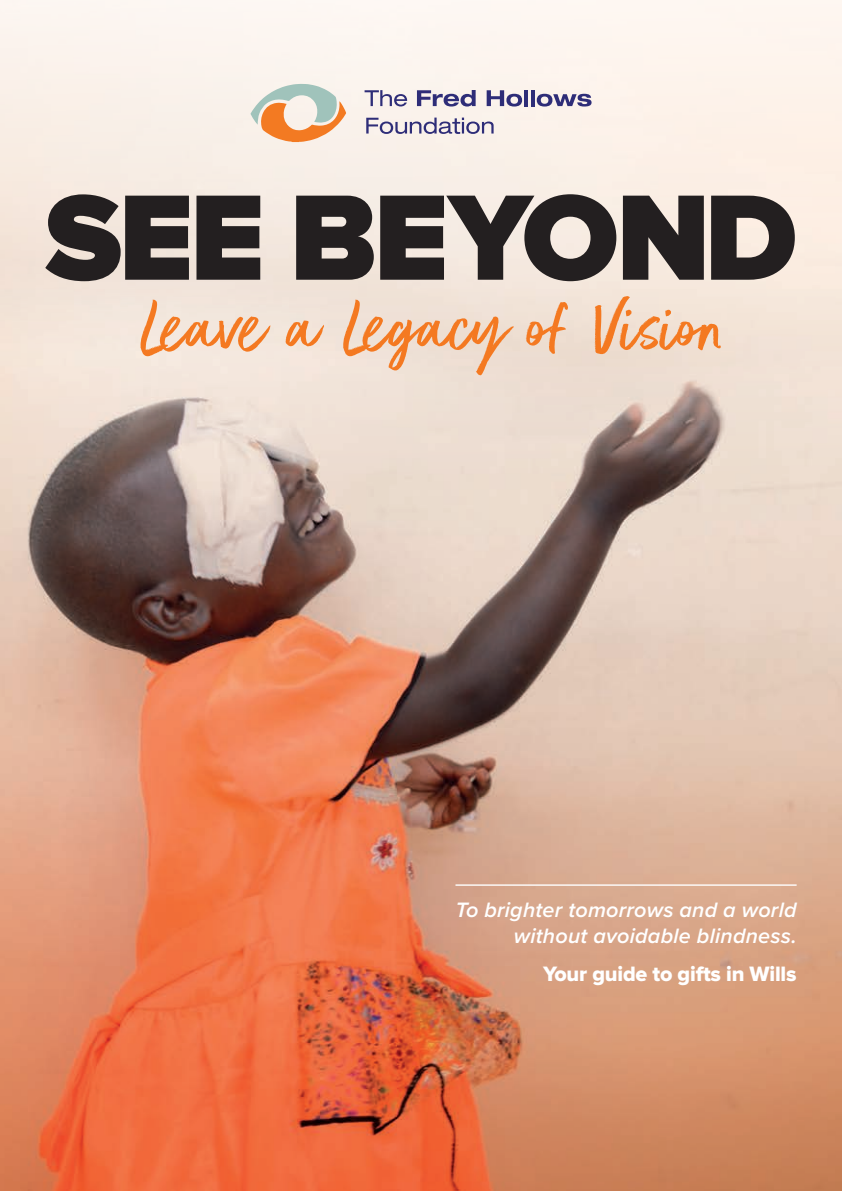
<style>
.page{position:relative;width:842px;height:1191px;background:#fff}
.page>*{position:absolute;margin:0;border:0;box-sizing:border-box;transform-origin:0 0}
.t1{font:900 126px "Proxima Nova";letter-spacing:-.03em;color:#231f20}
.t2{font:84.4px "Better Times";color:#f47921}
.t3{font:italic 600 21.6px/26px "Proxima Nova";letter-spacing:.01em;color:#fff;text-align:right}
.t4{font:21.6px "Proxima Nova Extrabld";letter-spacing:-.01em;color:#fff}
</style>
<div class="page">
<img style="left:0;top:0;width:842px;height:1191px">
<hr style="left:455px;top:884px;width:342px;height:1px;background:#fff">
<svg style="left:365px;top:90px;width:42px;height:16px"></svg>
<svg style="left:417px;top:90px;width:59px;height:16px"></svg>
<svg style="left:487px;top:90px;width:35px;height:16px"></svg>
<hr style="left:524px;top:90px;width:4px;height:16px;background:#2e2d78">
<hr style="left:531px;top:90px;width:4px;height:16px;background:#2e2d78">
<svg style="left:537px;top:94px;width:54px;height:12px"></svg>
<svg style="left:366px;top:118px;width:128px;height:16px;background:#b8b2c5"></svg>
<svg style="left:250px;top:84px;width:96px;height:59px;background:#e2c8ac"></svg>
<p class="t1" style="left:45px;top:180px;width:754px">SEE BEYOND</p>
<p class="t2" style="left:140px;top:282px;width:587px">Leave a Legacy of Vision</p>
<p class="t3" style="left:456px;top:896px;width:342px">To brighter tomorrows and a world without avoidable blindness.</p>
<p class="t4" style="left:543px;top:964px;width:255px">Your guide to gifts in Wills</p>
</div>
